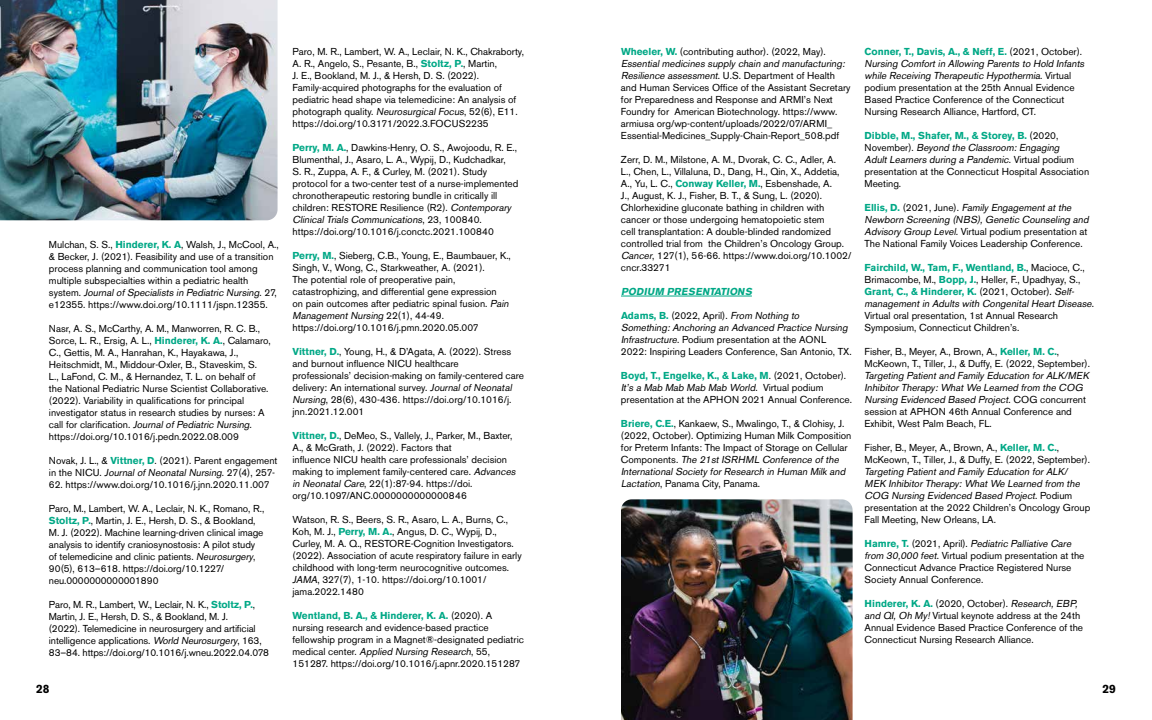
<style>
.page{position:relative;width:1152px;height:720px;background:#fff}
.page>*{position:absolute;margin:0;border:0;box-sizing:border-box;transform-origin:0 0}
.t1{font:700 12px "Akzidenz Grotesk BE";color:#000}
.t2{font:10px/12px "Akzidenz Grotesk BE";color:#000}
.t3{font:italic 10px/12px "Akzidenz Grotesk BE";color:#000}
.t4{font:italic 700 10px "Akzidenz Grotesk BE";color:#00a886}
.s1{font-weight:700;color:#00a886}
.s2{font-style:italic}
.s3{font-style:normal}
</style>
<div class="page">
<hr style="left:621px;top:296px;width:131px;height:1px;background:#00a886">
<img style="left:0;top:0;width:278px;height:220px">
<img style="left:621px;top:499px;width:232px;height:221px">
<p class="t2" style="left:49px;top:239px;width:231px">Mulchan, S. S., <span class="s1">Hinderer, K. A</span>, Walsh, J., McCool, A., &amp; Becker, J. (2021). Feasibility and use of a transition process planning and communication tool among multiple subspecialties within a pediatric health<br>s y s t e m . <span class="s2">Journal of Specialists in Pediatric Nursing</span>. 2 7, e12355. https://www.doi.org/10.1111/jspn.12355.</p>
<p class="t2" style="left:49px;top:323px;width:223px">Nasr, A. S., McCarthy, A. M., Manworren, R. C. B., Sorce, L. R., Ersig, A. L., <span class="s1">Hinderer, K. A.</span>, Calamaro, C., Gettis, M. A., Hanrahan, K., Hayakawa, J., Heitschmidt, M., Middour-Oxler, B., Staveskim, S.<br>L., LaFond, C. M., &amp; Hernandez, T. L. on behalf of the National Pediatric Nurse Scientist Collaborative. (2022). Variability in qualifications for principal investigator status in research studies by nurses: A ca l l fo r c l a r i f i cat i o n . <span class="s2">Journal of Pediatric Nursing. </span>https://doi.org/10.1016/j.pedn.2022.08.009</p>
<p class="t2" style="left:49px;top:455px;width:230px">Novak, J. L., &amp; <span class="s1">Vittner, D</span>. (2021). Parent engagement i n t h e N I C U . <span class="s2">Journal of Neonatal Nursing</span>. 2 7 (4 ) , 2 5 7 -</p>
<p class="t2" style="left:49px;top:479px;width:222px">62. https://www.doi.org/10.1016/j.jnn.2020.11.007</p>
<p class="t2" style="left:49px;top:503px;width:217px">Paro, M., Lambert, W. A., Leclair, N. K., Romano, R., <span class="s1">Stoltz, P.</span>, Martin, J. E., Hersh, D. S., &amp; Bookland, M. J. (2022). Machine learning-driven clinical image analysis to identify craniosynostosis: A pilot study of telemedicine and clinic patients. <span class="s2">Neurosurgery</span>, 90(5), 613–618. https://doi.org/10.1227/ neu.0000000000001890</p>
<p class="t2" style="left:49px;top:599px;width:221px">Paro, M. R., Lambert, W., Leclair, N. K., <span class="s1">Stoltz, P.</span>, Martin, J. E., Hersh, D. S., &amp; Bookland, M. J.<br>(2022). Telemedicine in neurosurgery and artificial intelligence applications. <span class="s2">World Neurosurgery</span>, 163, 83–84. https://doi.org/10.1016/j.wneu.2022.04.078</p>
<p class="t2" style="left:293px;top:46px;width:233px">Paro, M. R., Lambert, W. A., Leclair, N. K., Chakraborty, A. R., Angelo, S., Pesante, B., <span class="s1">Stoltz, P.</span>, Martin,<br>J. E., Bookland, M. J., &amp; Hersh, D. S. (2022).<br>Family-acquired photographs for the evaluation of pediatric head shape via telemedicine: An analysis of photograph quality. <span class="s2">Neurosurgical Focus</span>, 52(6), E11. https://doi.org/10.3171/2022.3.FOCUS2235</p>
<p class="t2" style="left:293px;top:142px;width:227px"><span class="s1">Perry, M. A.</span>, Dawkins-Henry, O. S., Awojoodu, R. E., Blumenthal, J., Asaro, L. A., Wypij, D., Kudchadkar,<br>S. R., Zuppa, A. F., &amp; Curley, M. (2021). Study protocol for a two-center test of a nurse-implemented chronotherapeutic restoring bundle in critically ill children: RESTORE Resilience (R2). <span class="s2">Contemporary Clinical Trials Communications</span>, 2 3 , 1 0 0 8 4 0 . https://doi.org/10.1016/j.conctc.2021.100840</p>
<p class="t2" style="left:293px;top:250px;width:220px"><span class="s1">Perry, M.</span>, Sieberg, C.B., Young, E., Baumbauer, K., Singh, V., Wong, C., Starkweather, A. (2021).<br>The potential role of preoperative pain, catastrophizing, and differential gene expression<br>on pain outcomes after pediatric spinal fusion. <span class="s2">Pain Management Nursing</span> 2 2 ( 1 ) , 4 4 - 4 9 . https://doi.org/10.1016/j.pmn.2020.05.007</p>
<p class="t2" style="left:293px;top:346px;width:233px"><span class="s1">Vittner, D.</span>, Young, H., &amp; D’Agata, A. (2022). Stress and burnout influence NICU healthcare<br>professionals’ decision-making on family-centered care delivery: An international survey. <span class="s2">Journal of Neonatal Nursing</span>, 28(6), 430-436. https://doi.org/10.1016/j. jnn.2021.12.001</p>
<p class="t2" style="left:293px;top:430px;width:227px"><span class="s1">Vittner, D.</span>, DeMeo, S., Vallely, J., Parker, M., Baxter, A., &amp; McGrath, J. (2022). Factors that<br>influence NICU health care professionals’ decision making to implement family-centered care. <span class="s2">Advances in Neonatal Care</span>, 22(1):87-94. https://doi. org/10.1097/ANC.0000000000000846</p>
<p class="t2" style="left:293px;top:514px;width:231px">Watson, R. S., Beers, S. R., Asaro, L. A., Burns, C., Koh, M. J., <span class="s1">Perry, M. A.</span>, Angus, D. C., Wypij, D., Curley, M. A. Q., RESTORE-Cognition Investigators. (2022). Association of acute respiratory failure in early childhood with long-term neurocognitive outcomes.<br><span class="s2">JAMA</span>, 327(7), 1-10. https://doi.org/10.1001/ jama.2022.1480</p>
<p class="t2" style="left:293px;top:610px;width:233px"><span class="s1">Wentland, B. A., &amp; Hinderer, K. A.</span> (2020). A nursing research and evidence-based practice fellowship program in a Magnet®-designated pediatric m e d i c a l c e n t e r. <span class="s2">Applied Nursing Research</span>, 5 5 , 151287. https://doi.org/10.1016/j.apnr.2020.151287</p>
<p class="t2" style="left:621px;top:46px;width:231px"><span class="s1">Wheeler, W.</span> (contributing author). (2022, May).<br><span class="s2">Essential medicines supply chain and manufacturing:<br>Resilience assessment</span>. U . S . D e p a rt m e n t o f H e a l t h and Human Services Office of the Assistant Secretary for Preparedness and Response and ARMI’s Next Foundry for American Biotechnology. https://www. armiusa org/wp-content/uploads/2022/07/ARMI_ Essential-Medicines_Supply-Chain-Report_508.pdf</p>
<p class="t2" style="left:621px;top:154px;width:232px">Zerr, D. M., Milstone, A. M., Dvorak, C. C., Adler, A.<br>L., Chen, L., Villaluna, D., Dang, H., Qin, X., Addetia, A., Yu, L. C., <span class="s1">Conway Keller, M.</span>, Esbenshade, A.<br>J., August, K. J., Fisher, B. T., &amp; Sung, L. (2020).<br>Chlorhexidine gluconate bathing in children with cancer or those undergoing hematopoietic stem<br>cell transplantation: A double-blinded randomized controlled trial from the Children’s Oncology Group.<br><span class="s2">Cancer</span>, 127(1), 56-66. https://www.doi.org/10.1002/ cncr.33271</p>
<p class="t4" style="left:621px;top:286px;width:134px">PODIUM PRESENTATIONS</p>
<p class="t2" style="left:621px;top:310px;width:232px"><span class="s1">Adams, B.</span> (2022, April). <span class="s2">From Nothing to Something: Anchoring an Advanced Practice Nursing Infrastructure</span>. Podium presentation at the AONL 2022: Inspiring Leaders Conference, San Antonio, TX.</p>
<p class="t2" style="left:621px;top:370px;width:233px"><span class="s1">Boyd, T., Engelke, K., &amp; Lake, M</span>. (2021, October).<br><span class="s2">It’s a Mab Mab Mab Mab World</span>. V i rt u a l p o d i u m presentation at the APHON 2021 Annual Conference.</p>
<p class="t2" style="left:621px;top:418px;width:232px"><span class="s1">Briere, C.E.</span>, Kankaew, S., Mwalingo, T., &amp; Clohisy, J. (2022, October). Optimizing Human Milk Composition for Preterm Infants: The Impact of Storage on Cellular C o m p o n e n t s . <span class="s2">The 21st ISRHML Conference of the International Society for Research in Human Milk and Lactation</span>, Panama City, Panama.</p>
<p class="t2" style="left:865px;top:46px;width:223px"><span class="s1">Conner, T., Davis, A., &amp; Neff, E.</span> (2021, October).<br><span class="s2">Nursing Comfort in Allowing Parents to Hold Infants while Receiving Therapeutic Hypothermia</span>. V i r t u a l podium presentation at the 25th Annual Evidence Based Practice Conference of the Connecticut Nursing Research Alliance, Hartford, CT.</p>
<p class="t2" style="left:865px;top:130px;width:226px"><span class="s1">Dibble, M., Shafer, M., &amp; Storey, B.</span> (2020,<br>N o v e m b e r) . <span class="s2">Beyond the Classroom: Engaging<br>Adult Learners during a Pandemic</span>. Vi rt u a l p o d i u m presentation at the Connecticut Hospital Association Meeting.</p>
<p class="t2" style="left:865px;top:202px;width:228px"><span class="s1">E l l is, D.</span> ( 2 0 2 1 , J u n e) . <span class="s2">Family Engagement at the Newborn Screening (NBS), Genetic Counseling and Advisory Group Level.</span>Virtual podium presentation at The National Family Voices Leadership Conference.</p>
<p class="t2" style="left:865px;top:262px;width:231px"><span class="s1">Fairchild, W., Tam, F., Wentland, B.</span>, Macioce, C., Brimacombe, M., <span class="s1">Bopp, J.</span>, Heller, F., Upadhyay, S., <span class="s1">Grant, C., &amp; Hinderer, K.</span> (2021, October). <span class="s2">Self&shy;management in Adults with Congenital Heart Disease</span>.<br>Virtual oral presentation, 1st Annual Research Symposium, Connecticut Children’s.</p>
<p class="t2" style="left:865px;top:346px;width:227px">Fisher, B., Meyer, A., Brown, A., <span class="s1">Keller, M. C.</span>,<br>McKeown, T., Tiller, J., &amp; Duffy, E. (2022, September).</p>
<p class="t3" style="left:865px;top:370px;width:228px">Targeting Patient and Family Education for ALK/MEK Inhibitor Therapy: What We Learned from the COG Nursing Evidenced Based Project<span class="s3">. C O G c o n c u r r e n t session at APHON 46th Annual Conference and Exhibit, West Palm Beach, FL.</span></p>
<p class="t2" style="left:865px;top:442px;width:227px">Fisher, B., Meyer, A., Brown, A., <span class="s1">Keller, M. C.</span>,<br>McKeown, T., Tiller, J., &amp; Duffy, E. (2022, September).</p>
<p class="t3" style="left:865px;top:466px;width:227px">Targeting Patient and Family Education for ALK/ MEK Inhibitor Therapy: What We Learned from the COG Nursing Evidenced Based Project<span class="s3">. P o d i u m presentation at the 2022 Children’s Oncology Group Fall Meeting, New Orleans, LA.</span></p>
<p class="t2" style="left:865px;top:538px;width:221px"><span class="s1">H a m r e , T.</span> ( 2 0 2 1 , A p r i l ) . <span class="s2">Pediatric Palliative Care from 30,000 feet</span>. Virtual podium presentation at the Connecticut Advance Practice Registered Nurse Society Annual Conference.</p>
<p class="t2" style="left:865px;top:598px;width:220px"><span class="s1">Hinderer, K. A.</span> (2020, October). <span class="s2">Research, EBP, and QI, Oh My!</span> Virtual keynote address at the 24th Annual Evidence Based Practice Conference of the Connecticut Nursing Research Alliance.</p>
<p class="t1" style="left:36px;top:682px;width:15px">28</p>
<p class="t1" style="left:1103px;top:682px;width:15px">29</p>
</div>
